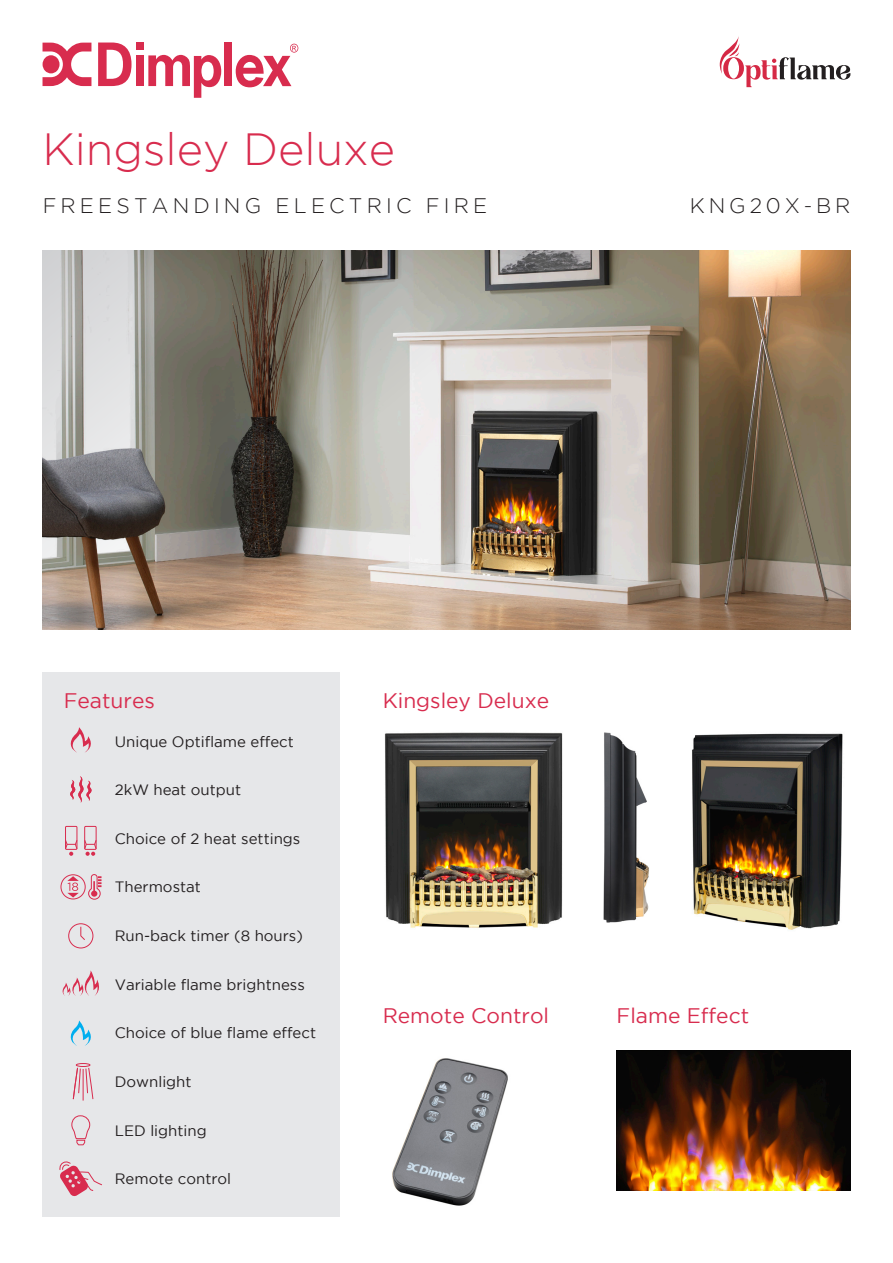
<style>
.page{position:relative;width:893px;height:1263px;background:#fff}
.page>*{position:absolute;margin:0;border:0;box-sizing:border-box;transform-origin:0 0}
.t1{font:300 45px "Gotham";color:#d82c4e}
.t2{font:21px "Gotham";color:#d82c4e}
.t3{font:300 21px "Gotham";letter-spacing:.2em;color:#231f20}
.t4{font:15px "Gotham";color:#231f20}
</style>
<div class="page">
<div style="left:43px;top:672px;width:297px;height:544px;background:#e6e7e9"></div>
<img style="left:392px;top:1058px;width:116px;height:148px">
<img style="left:617px;top:1050px;width:233px;height:141px">
<img style="left:698px;top:251px;width:152px;height:378px">
<svg style="left:43px;top:43px;width:48px;height:43px"></svg>
<svg style="left:98px;top:42px;width:34px;height:44px"></svg>
<div style="left:136px;top:55px;width:8px;height:31px;background:#d82c4e"></div>
<div style="left:136px;top:43px;width:8px;height:7px;background:#d82c4e"></div>
<div style="left:224px;top:43px;width:8px;height:43px;background:#d82c4e"></div>
<svg style="left:148px;top:55px;width:73px;height:43px"></svg>
<svg style="left:236px;top:44px;width:62px;height:43px"></svg>
<div style="left:61px;top:874px;width:25px;height:25px;border:1px solid #d82c4e;border-radius:50%"></div>
<svg style="left:88px;top:874px;width:13px;height:26px"></svg>
<svg style="left:67px;top:876px;width:12px;height:21px"></svg>
<div style="left:65px;top:826px;width:12px;height:24px;border:1px solid #d82c4e"></div>
<div style="left:84px;top:826px;width:12px;height:24px;border:1px solid #d82c4e"></div>
<svg style="left:65px;top:839px;width:13px;height:17px"></svg>
<svg style="left:84px;top:839px;width:13px;height:17px"></svg>
<svg style="left:59px;top:1161px;width:43px;height:36px"></svg>
<svg style="left:62px;top:970px;width:37px;height:26px"></svg>
<svg style="left:70px;top:727px;width:21px;height:26px"></svg>
<svg style="left:70px;top:1020px;width:21px;height:26px"></svg>
<svg style="left:70px;top:776px;width:22px;height:27px"></svg>
<div style="left:68px;top:923px;width:25px;height:25px;border:1px solid #d82c4e;border-radius:50%"></div>
<svg style="left:80px;top:926px;width:5px;height:14px"></svg>
<svg style="left:71px;top:1116px;width:19px;height:30px"></svg>
<div style="left:76px;top:1063px;width:14px;height:4px;border:1px solid #d82c4e;border-radius:50%"></div>
<svg style="left:73px;top:1067px;width:21px;height:33px"></svg>
<svg style="left:720px;top:36px;width:130px;height:51px"></svg>
<img style="left:384px;top:732px;width:175px;height:196px">
<img style="left:692px;top:733px;width:151px;height:197px">
<img style="left:559px;top:732px;width:90px;height:191px">
<img style="left:43px;top:251px;width:655px;height:378px">
<p class="t1" style="left:43px;top:124px;width:354px">Kingsley Deluxe</p>
<p class="t3" style="left:43px;top:194px;width:446px">FREESTANDING ELECTRIC FIRE</p>
<p class="t3" style="left:690px;top:194px;width:162px">KNG20X-BR</p>
<p class="t2" style="left:64px;top:689px;width:93px">Features</p>
<p class="t2" style="left:383px;top:689px;width:168px">Kingsley Deluxe</p>
<p class="t4" style="left:115px;top:733px;width:181px">Unique Optiflame effect</p>
<p class="t4" style="left:115px;top:782px;width:128px">2kW heat output</p>
<p class="t4" style="left:115px;top:830px;width:187px">Choice of 2 heat settings</p>
<p class="t4" style="left:115px;top:879px;width:88px">Thermostat</p>
<p class="t4" style="left:115px;top:927px;width:190px">Run-back timer (8 hours)</p>
<p class="t4" style="left:115px;top:976px;width:192px">Variable flame brightness</p>
<p class="t4" style="left:115px;top:1025px;width:203px">Choice of blue flame effect</p>
<p class="t4" style="left:115px;top:1073px;width:78px">Downlight</p>
<p class="t4" style="left:115px;top:1122px;width:93px">LED lighting</p>
<p class="t4" style="left:115px;top:1170px;width:118px">Remote control</p>
<p class="t2" style="left:383px;top:1004px;width:168px">Remote Control</p>
<p class="t2" style="left:617px;top:1004px;width:134px">Flame Effect</p>
</div>
